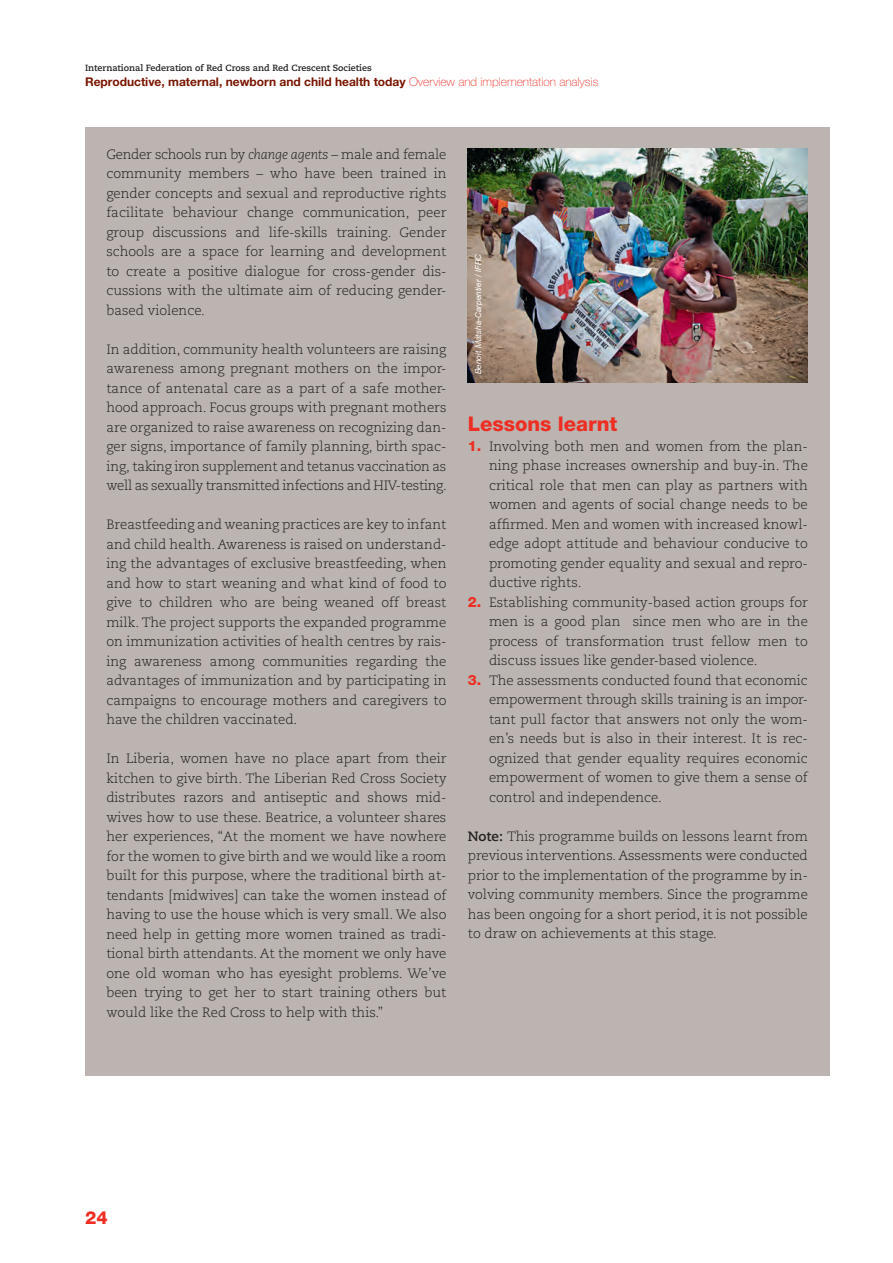
<style>
.page{position:relative;width:893px;height:1263px;background:#fff}
.page>*{position:absolute;margin:0;border:0;box-sizing:border-box;transform-origin:0 0}
.t1{font:800 20.25px "Helvetica Neue LT Std";color:#ee2e22}
.t2{font:800 18px "Helvetica Neue LT Std";color:#ee2e22}
.t3{font:300 13.5px/19.5px "Caecilia";color:#231f20;text-align:justify}
.t4{font:700 12px "Helvetica Neue LT Std";color:#791500}
.t5{font:700 9px "Caecilia LT Std";color:#231f20}
.t6{font:italic 8.25px "Helvetica Neue LT Std";color:#fff}
.s1{font-weight:100;color:#ee2e22}
.s2{font-style:italic}
.s3{font-family:"Helvetica Neue LT Std";font-weight:800;font-size:14.25px;color:#ee2e22}
.s4{font-weight:700}
</style>
<div class="page">
<div style="left:85px;top:128px;width:744px;height:948px;background:#bcb4b1"></div>
<img style="left:468px;top:149px;width:340px;height:234px">
<p class="t5" style="left:85px;top:62px;width:288px">International Federation of Red Cross and Red Crescent Societies</p>
<p class="t4" style="left:85px;top:74px;width:515px">Reproductive, maternal, newborn and child health today <span class="s1">Overview and implementation analysis</span></p>
<p class="t3" style="left:106px;top:145px;width:342px">Gender schools run by <span class="s2">change agents</span> – male and female community members – who have been trained in gender concepts and sexual and reproductive rights facilitate behaviour change communication, peer group discussions and life-skills training. Gender schools are a space for learning and development to create a positive dialogue for cross-gender dis&shy;cussions with the ultimate aim of reducing gender&shy;based violence.</p>
<p class="t3" style="left:106px;top:340px;width:342px">In addition, community health volunteers are raising awareness among pregnant mothers on the impor&shy;tance of antenatal care as a part of a safe mother&shy;hood approach. Focus groups with pregnant mothers are organized to raise awareness on recognizing dan&shy;ger signs, importance of family planning, birth spac&shy;ing, taking iron supplement and tetanus vaccination as well as sexually transmitted infections and HIV-testing.</p>
<p class="t3" style="left:106px;top:515px;width:342px">Breastfeeding and weaning practices are key to infant and child health. Awareness is raised on understand&shy;ing the advantages of exclusive breastfeeding, when and how to start weaning and what kind of food to give to children who are being weaned off breast milk. The project supports the expanded programme on immunization activities of health centres by rais&shy;ing awareness among communities regarding the advantages of immunization and by participating in campaigns to encourage mothers and caregivers to have the children vaccinated.</p>
<p class="t3" style="left:106px;top:749px;width:342px">In Liberia, women have no place apart from their kitchen to give birth. The Liberian Red Cross Society distributes razors and antiseptic and shows mid&shy;wives how to use these. Beatrice, a volunteer shares her experiences, “At the moment we have nowhere for the women to give birth and we would like a room built for this purpose, where the traditional birth at&shy;tendants [midwives] can take the women instead of having to use the house which is very small. We also need help in getting more women trained as tradi&shy;tional birth attendants. At the moment we only have one old woman who has eyesight problems. We’ve been trying to get her to start training others but would like the Red Cross to help with this.”</p>
<p class="t6" style="left:473px;top:374px;width:122px;rotate:-90deg">Benoit Matsha-Carpentier / IFRC</p>
<h1 class="t1" style="left:468px;top:412px;width:151px">Lessons learnt</h1>
<p class="t3" style="left:489px;top:437px;width:320px;text-indent:-21px"><span class="s3">1.</span> Involving both men and women from the plan&shy;ning phase increases ownership and buy-in. The critical role that men can play as partners with women and agents of social change needs to be affirmed. Men and women with increased knowl&shy;edge adopt attitude and behaviour conducive to promoting gender equality and sexual and repro&shy;ductive rights.</p>
<p class="t3" style="left:489px;top:593px;width:320px;text-indent:-21px"><span class="s3">2.</span> Establishing community-based action groups for men is a good plan since men who are in the process of transformation trust fellow men to discuss issues like gender-based violence.</p>
<p class="t3" style="left:489px;top:671px;width:320px;text-indent:-21px"><span class="s3">3.</span> The assessments conducted found that economic empowerment through skills training is an impor&shy;tant pull factor that answers not only the wom&shy;en’s needs but is also in their interest. It is rec&shy;ognized that gender equality requires economic empowerment of women to give them a sense of control and independence.</p>
<p class="t3" style="left:468px;top:827px;width:342px"><span class="s4">Note:</span> This programme builds on lessons learnt from previous interventions. Assessments were conducted prior to the implementation of the programme by in&shy;volving community members. Since the programme has been ongoing for a short period, it is not possible to draw on achievements at this stage.</p>
<h2 class="t2" style="left:85px;top:1206px;width:24px">24</h2>
</div>
